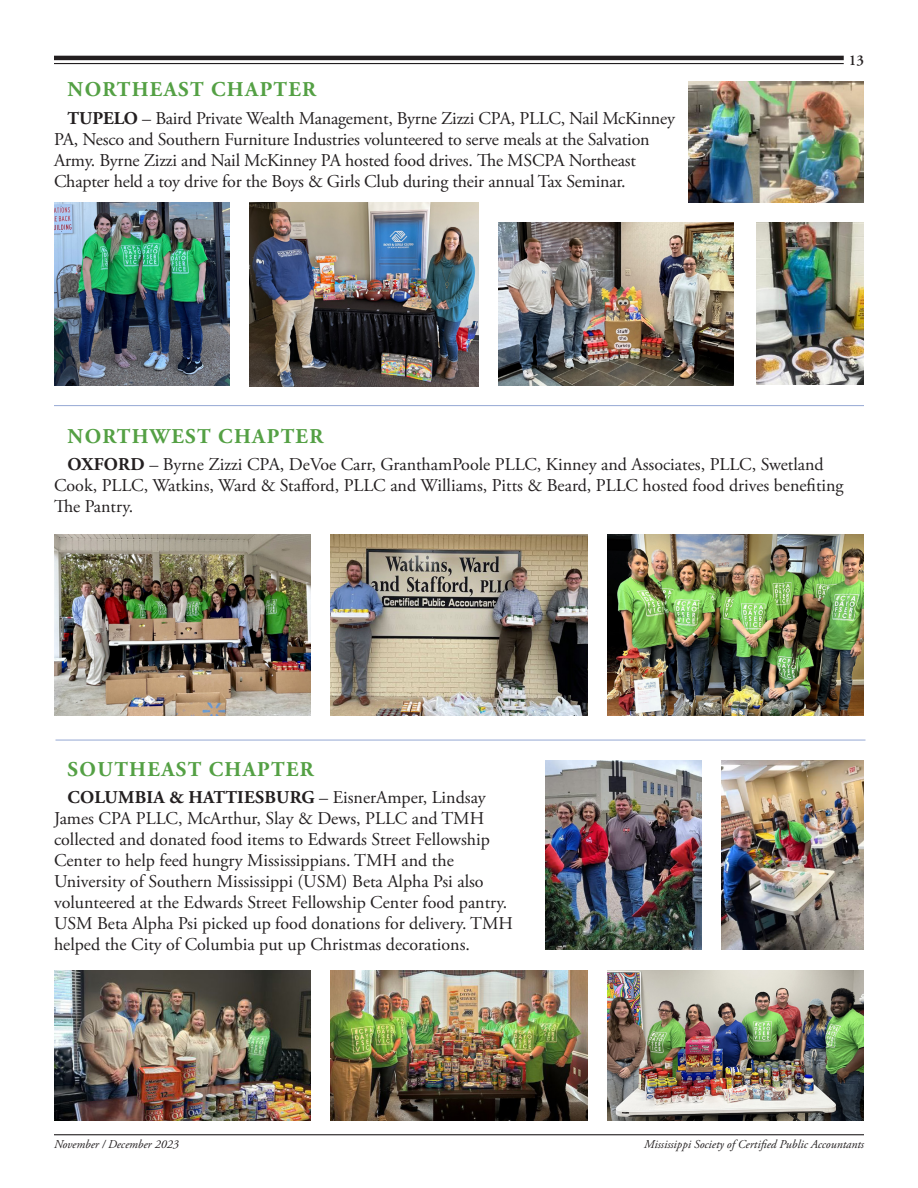
<style>
.page{position:relative;width:918px;height:1188px;background:#fff}
.page>*{position:absolute;margin:0;border:0;box-sizing:border-box;transform-origin:0 0}
.Basic_Body_Paragraph{font:700 21px "Adobe Garamond Pro";letter-spacing:.065em;color:#54a044}
.Basic_Body_Paragraph-2{font:18px/21px "Adobe Garamond Pro";letter-spacing:-.01em;color:#231f20}
.t1{font:600 15px "Adobe Garamond Pro";color:#231f20}
.t2{font:italic 12px "Adobe Garamond Pro";color:#231f20}
.s1{font-weight:700}
</style>
<div class="page">
<img style="left:54px;top:202px;width:176px;height:183px">
<img style="left:250px;top:202px;width:228px;height:185px">
<img style="left:498px;top:223px;width:235px;height:162px">
<img style="left:54px;top:534px;width:256px;height:182px">
<img style="left:331px;top:534px;width:256px;height:182px">
<img style="left:608px;top:534px;width:256px;height:182px">
<img style="left:54px;top:970px;width:256px;height:150px">
<img style="left:331px;top:970px;width:256px;height:150px">
<img style="left:608px;top:970px;width:256px;height:150px">
<hr style="left:56px;top:740px;width:810px;height:1px;background:#a0b1d8">
<hr style="left:54px;top:405px;width:810px;height:1px;background:#a0b1d8">
<img style="left:756px;top:223px;width:108px;height:161px">
<img style="left:688px;top:81px;width:176px;height:121px">
<img style="left:721px;top:760px;width:143px;height:190px">
<img style="left:545px;top:760px;width:157px;height:189px">
<hr style="left:54px;top:56px;width:790px;height:4px;background:#231f20">
<hr style="left:54px;top:63px;width:790px;height:1px;background:#231f20">
<hr style="left:54px;top:1134px;width:810px;height:1px;background:#231f20">
<p class="Basic_Body_Paragraph" style="left:68px;top:77px;width:250px">NORTHEAST CHAPTER</p>
<p class="Basic_Body_Paragraph-2" style="left:54px;top:108px;width:623px;text-indent:14px"><span class="s1">TUPELO</span> – Baird Private Wealth Management, Byrne Zizzi CPA, PLLC, Nail McKinney PA, Nesco and Southern Furniture Industries volunteered to serve meals at the Salvation Army. Byrne Zizzi and Nail McKinney PA hosted food drives. The MSCPA Northeast Chapter held a toy drive for the Boys &amp; Girls Club during their annual Tax Seminar.</p>
<p class="t1" style="left:849px;top:51px;width:17px">13</p>
<p class="Basic_Body_Paragraph" style="left:68px;top:424px;width:257px">NORTHWEST CHAPTER</p>
<p class="Basic_Body_Paragraph-2" style="left:54px;top:455px;width:791px;text-indent:14px"><span class="s1">OXFORD</span> – Byrne Zizzi CPA, DeVoe Carr, GranthamPoole PLLC, Kinney and Associates, PLLC, Swetland<br>Cook, PLLC, Watkins, Ward &amp; Stafford, PLLC and Williams, Pitts &amp; Beard, PLLC hosted food drives benefiting<br>The Pantry.</p>
<p class="Basic_Body_Paragraph" style="left:68px;top:757px;width:248px">SOUTHEAST CHAPTER</p>
<p class="Basic_Body_Paragraph-2" style="left:54px;top:788px;width:461px;text-indent:14px"><span class="s1">COLUMBIA &amp; HATTIESBURG</span> – EisnerAmper, Lindsay James CPA PLLC, McArthur, Slay &amp; Dews, PLLC and TMH collected and donated food items to Edwards Street Fellowship Center to help feed hungry Mississippians. TMH and the University of Southern Mississippi (USM) Beta Alpha Psi also volunteered at the Edwards Street Fellowship Center food pantry.<br>USM Beta Alpha Psi picked up food donations for delivery. TMH helped the City of Columbia put up Christmas decorations.</p>
<p class="t2" style="left:54px;top:1137px;width:126px">November / December 2023</p>
<p class="t2" style="left:644px;top:1137px;width:221px">Mississippi Society of Certified Public Accountants</p>
</div>
